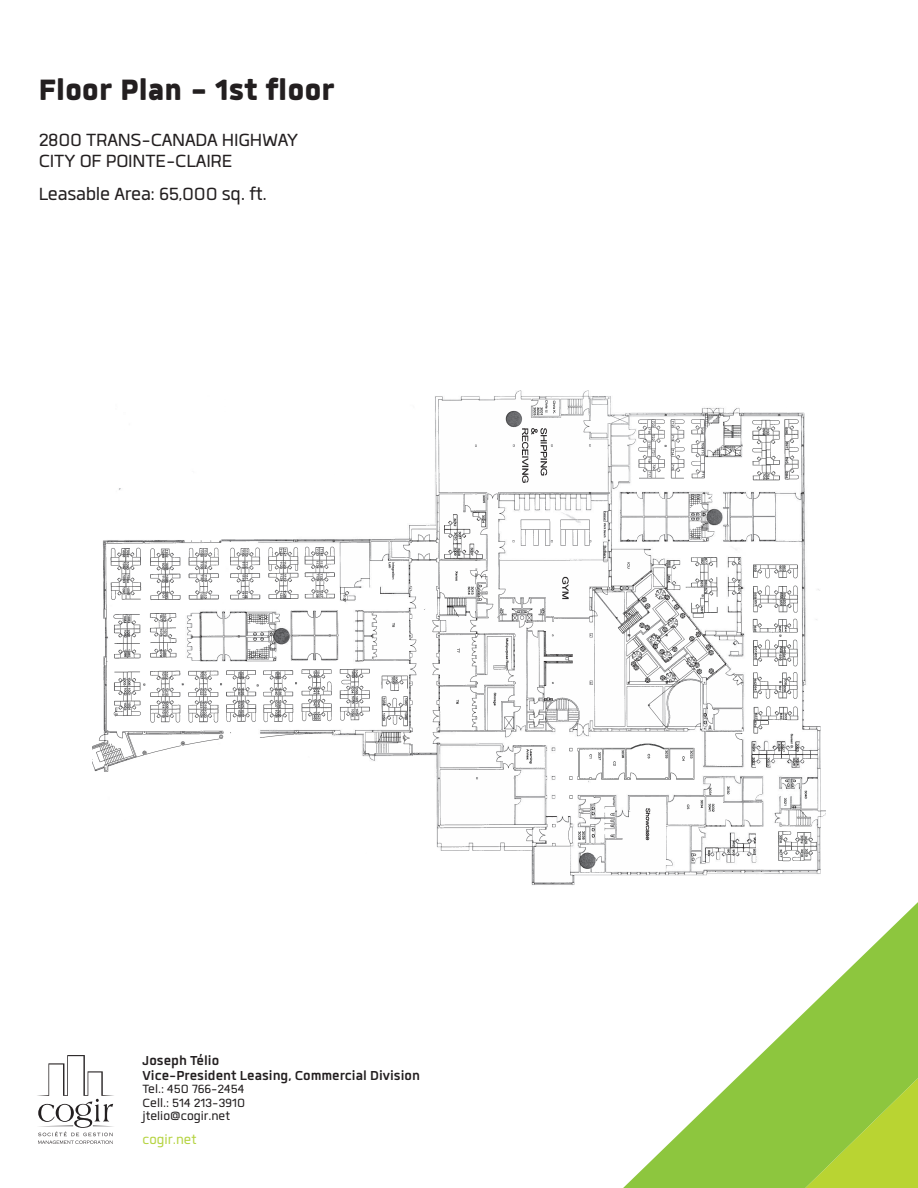
<style>
.page{position:relative;width:918px;height:1188px;background:#fff}
.page>*{position:absolute;margin:0;border:0;box-sizing:border-box;transform-origin:0 0}
.t1{font:900 40.8px "Quan";letter-spacing:.01em;color:#231f20}
.t2{font:24.45px/20.4px "Quan";letter-spacing:-.01em;color:#231f20}
.t3{font:700 18px/15px "Quan";color:#231f20}
.t4{font:18px "Quan";color:#b6d443}
.t5{font:16.5px/13.5px "Quan";color:#231f20;text-align:justify}
</style>
<div class="page">
<svg style="left:37px;top:1055px;width:77px;height:89px"></svg>
<svg style="left:623px;top:902px;width:295px;height:286px"></svg>
<img style="left:103px;top:390px;width:718px;height:494px">
<img style="left:92px;top:541px;width:316px;height:343px">
<img style="left:569px;top:420px;width:257px;height:441px">
<img style="left:685px;top:558px;width:112px;height:75px">
<img style="left:638px;top:419px;width:66px;height:60px">
<img style="left:753px;top:420px;width:45px;height:60px">
<img style="left:512px;top:511px;width:95px;height:35px">
<svg style="left:577px;top:831px;width:7px;height:9px"></svg>
<div style="left:296px;top:758px;width:43px;height:137px;background:#fff"></div>
<h1 class="t1" style="left:39px;top:68px;width:297px">Floor Plan - 1st floor</h1>
<p class="t2" style="left:39px;top:130px;width:261px">2800 TRANS-CANADA HIGHWAY<br>CITY OF POINTE-CLAIRE</p>
<p class="t2" style="left:39px;top:184px;width:230px">Leasable Area: 65,000 sq. ft.</p>
<p class="t3" style="left:143px;top:1052px;width:279px">Joseph Télio<br>Vice-President Leasing, Commercial Division</p>
<p class="t5" style="left:143px;top:1082px;width:104px">Tel.: 450 766-2454<br>Cell.: 514 213-3910 jtelio@cogir.net</p>
<p class="t4" style="left:143px;top:1131px;width:55px">cogir.net</p>
</div>
